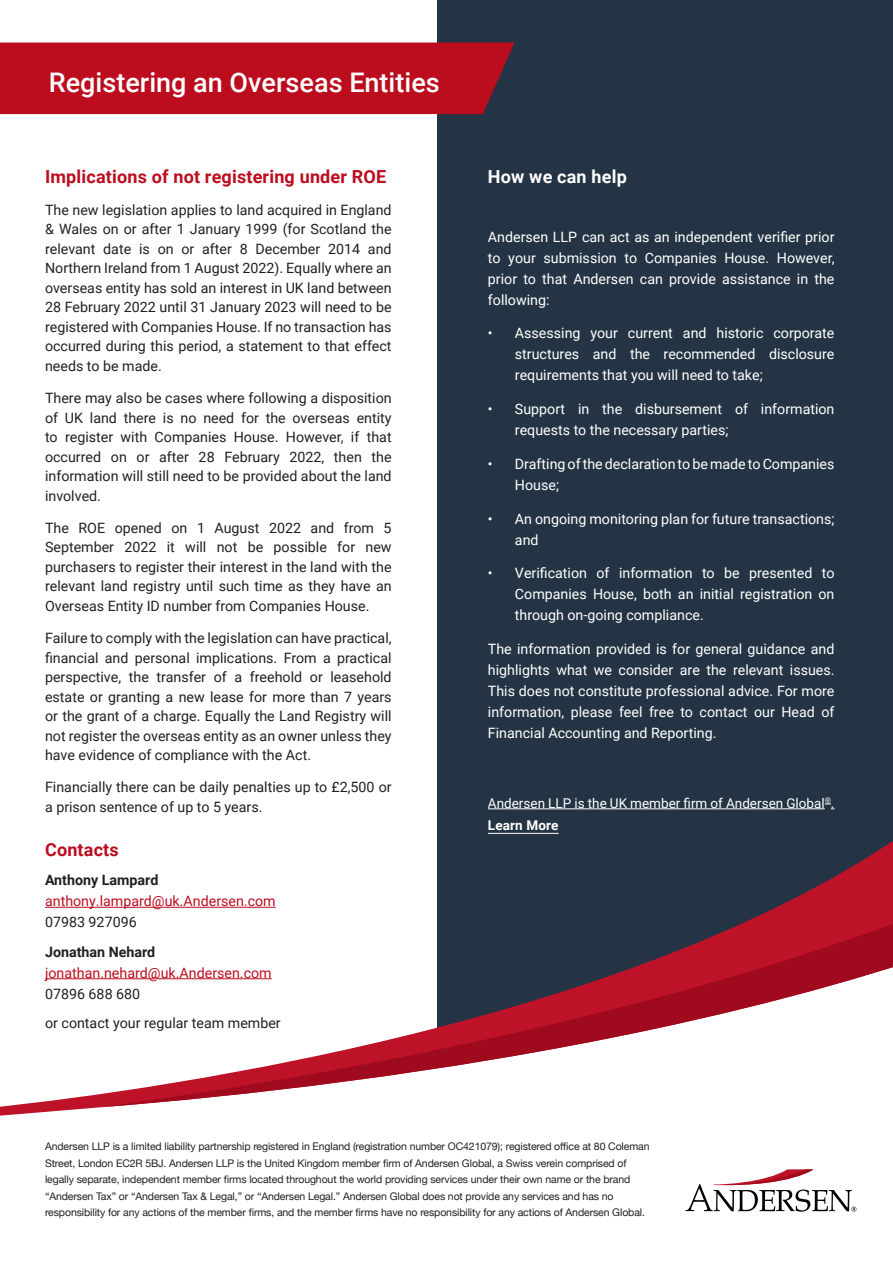
<style>
.page{position:relative;width:893px;height:1263px;background:#fff}
.page>*{position:absolute;margin:0;border:0;box-sizing:border-box;transform-origin:0 0}
.t1{font:500 27px "Roboto";color:#fff}
.Red_heading_style_12{font:700 18px "Roboto";letter-spacing:.01em;color:#bc0d1f}
.Red_heading_style_12-2{font:700 18px "Roboto";letter-spacing:.01em;color:#fff}
.Black_body_text_10_1{font:14.25px/19.5px "Roboto";color:#231f20;text-align:justify}
.Black_body_text_10_1-2{font:14.25px/21px "Roboto";color:#fff;text-align:justify}
.Black_body_text_10_1-3{font:14.25px "Roboto";color:#bc0d1f}
.Black_body_text_10_1-4{font:700 14.25px "Roboto";color:#231f20}
.t2{font:13.5px/22.5px "Roboto";color:#fff}
.t3{font:10.5px/16.5px "Helvetica Neue";letter-spacing:-.01em;color:#231f20}
.s1{font-weight:700}
</style>
<div class="page">
<div style="left:438px;top:0;width:455px;height:1063px;background:#243444"></div>
<div style="left:0;top:42px;width:514px;height:72px;background:#bc0d1f"></div>
<svg style="left:685px;top:1169px;width:171px;height:43px"></svg>
<svg style="left:0;top:906px;width:104px;height:210px"></svg>
<svg style="left:102px;top:805px;width:791px;height:302px"></svg>
<p class="t1" style="left:49px;top:64px;width:392px">Registering an Overseas Entities</p>
<p class="Red_heading_style_12" style="left:45px;top:164px;width:343px">Implications of not registering under ROE</p>
<p class="Black_body_text_10_1" style="left:45px;top:199px;width:348px">The new legislation applies to land acquired in England &amp; Wales on or after 1 January 1999 (for Scotland the relevant date is on or after 8 December 2014 and Northern Ireland from 1 August 2022). Equally where an overseas entity has sold an interest in UK land between 28 February 2022 until 31 January 2023 will need to be registered with Companies House. If no transaction has occurred during this period, a statement to that effect needs to be made.</p>
<p class="Black_body_text_10_1" style="left:45px;top:388px;width:348px">There may also be cases where following a disposition of UK land there is no need for the overseas entity to register with Companies House. However, if that occurred on or after 28 February 2022, then the information will still need to be provided about the land involved.</p>
<p class="Black_body_text_10_1" style="left:45px;top:517px;width:348px">The ROE opened on 1 August 2022 and from 5<br>September 2022 it will not be possible for new purchasers to register their interest in the land with the relevant land registry until such time as they have an Overseas Entity ID number from Companies House.</p>
<p class="Black_body_text_10_1" style="left:45px;top:628px;width:348px">Failure to comply with the legislation can have practical, financial and personal implications. From a practical perspective, the transfer of a freehold or leasehold estate or granting a new lease for more than 7 years or the grant of a charge. Equally the Land Registry will not register the overseas entity as an owner unless they have evidence of compliance with the Act.</p>
<p class="Black_body_text_10_1" style="left:45px;top:777px;width:348px">Financially there can be daily penalties up to £2,500 or a prison sentence of up to 5 years.</p>
<p class="Red_heading_style_12" style="left:45px;top:837px;width:75px">Contacts</p>
<p class="Black_body_text_10_1-4" style="left:45px;top:870px;width:115px">Anthony Lampard</p>
<p class="Black_body_text_10_1-3" style="left:45px;top:891px;width:232px">anthony.lampard@uk.Andersen.com</p>
<p class="Black_body_text_10_1" style="left:45px;top:912px;width:93px">07983 927096</p>
<p class="Black_body_text_10_1-4" style="left:45px;top:942px;width:112px">Jonathan Nehard</p>
<p class="Black_body_text_10_1-3" style="left:45px;top:963px;width:228px">jonathan.nehard@uk.Andersen.com</p>
<p class="Black_body_text_10_1" style="left:45px;top:983px;width:97px">07896 688 680</p>
<p class="Black_body_text_10_1" style="left:45px;top:1013px;width:237px">or contact your regular team member</p>
<p class="Red_heading_style_12-2" style="left:488px;top:164px;width:140px">How we can help</p>
<p class="Black_body_text_10_1-2" style="left:488px;top:225px;width:348px">Andersen LLP can act as an independent verifier prior to your submission to Companies House. However, prior to that Andersen can provide assistance in the following:</p>
<p class="Black_body_text_10_1-2" style="left:515px;top:322px;width:321px;text-indent:-27px">• Assessing your current and historic corporate structures and the recommended disclosure requirements that you will need to take;</p>
<p class="Black_body_text_10_1-2" style="left:515px;top:398px;width:321px;text-indent:-27px">• Support in the disbursement of information requests to the necessary parties;</p>
<p class="Black_body_text_10_1-2" style="left:515px;top:453px;width:321px;text-indent:-27px">• Drafting of the declaration to be made to Companies<br>House;</p>
<p class="Black_body_text_10_1-2" style="left:515px;top:508px;width:321px;text-indent:-27px">• An ongoing monitoring plan for future transactions; and</p>
<p class="Black_body_text_10_1-2" style="left:515px;top:562px;width:321px;text-indent:-27px">• Verification of information to be presented to Companies House, both an initial registration on through on-going compliance.</p>
<p class="Black_body_text_10_1-2" style="left:488px;top:638px;width:348px">The information provided is for general guidance and highlights what we consider are the relevant issues.<br>This does not constitute professional advice. For more information, please feel free to contact our Head of Financial Accounting and Reporting.</p>
<p class="t2" style="left:488px;top:791px;width:348px">Andersen LLP is the UK member firm of Andersen Global<sup>®</sup>.<br><span class="s1">Learn More</span></p>
<p class="t3" style="left:45px;top:1139px;width:606px">Andersen LLP is a limited liability partnership registered in England (registration number OC421079); registered office at 80 Coleman Street, London EC2R 5BJ. Andersen LLP is the United Kingdom member firm of Andersen Global, a Swiss verein comprised of legally separate, independent member firms located throughout the world providing services under their own name or the brand “Andersen Tax” or “Andersen Tax &amp; Legal,” or “Andersen Legal.” Andersen Global does not provide any services and has no responsibility for any actions of the member firms, and the member firms have no responsibility for any actions of Andersen Global.</p>
</div>
